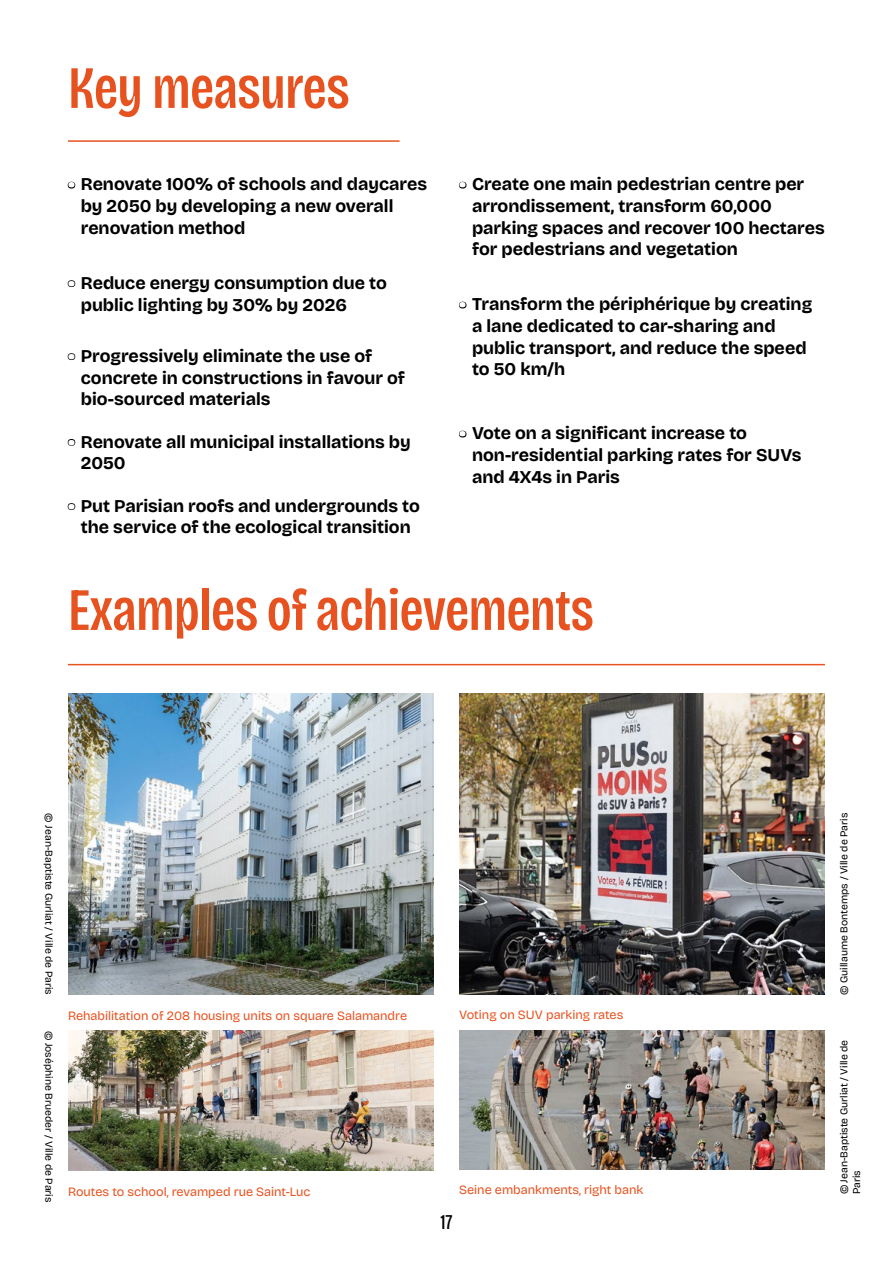
<style>
.page{position:relative;width:893px;height:1263px;background:#fff}
.page>*{position:absolute;margin:0;border:0;box-sizing:border-box;transform-origin:0 0}
.Mesures_Titres{font:500 60px "Bricolage Grotesque 36 pt Condensed";letter-spacing:-.01em;color:#e75320}
.t1{font:21px "Bricolage Grotesque 18 pt Condensed";color:#000}
.t2{font:700 18px/21.6px "Bricolage Grotesque 18 pt";color:#000}
.Photos_légendes{font:12.75px "Bricolage Grotesque 18 pt";color:#e75320}
.Photos_credits{font:10.5px/12.6px "Bricolage Grotesque 18 pt";color:#000}
.s1{font-weight:800;font-size:19.5px}
</style>
<div class="page">
<img style="left:459px;top:1031px;width:366px;height:139px">
<img style="left:68px;top:1031px;width:366px;height:140px">
<img style="left:68px;top:694px;width:366px;height:301px">
<img style="left:459px;top:694px;width:366px;height:301px">
<hr style="left:68px;top:140px;width:332px;height:2px;background:#e75320">
<hr style="left:68px;top:664px;width:757px;height:1px;background:#e75320">
<p class="Mesures_Titres" style="left:68px;top:44px;width:283px">Key measures</p>
<p class="t2" style="left:81px;top:173px;width:348px;text-indent:-13px"><span class="s1">•</span> Renovate 100% of schools and daycares by 2050 by developing a new overall renovation method</p>
<p class="t2" style="left:81px;top:271px;width:308px;text-indent:-13px"><span class="s1">•</span> Reduce energy consumption due to public lighting by 30% by 2026</p>
<p class="t2" style="left:81px;top:344px;width:326px;text-indent:-13px"><span class="s1">•</span> Progressively eliminate the use of concrete in constructions in favour of bio-sourced materials</p>
<p class="t2" style="left:81px;top:430px;width:331px;text-indent:-13px"><span class="s1">•</span> Renovate all municipal installations by<br>2050</p>
<p class="t2" style="left:68px;top:494px;width:353px;text-align:center"><span class="s1">•</span> Put Parisian roofs and undergrounds to the service of the ecological transition</p>
<p class="t2" style="left:472px;top:173px;width:354px;text-indent:-13px"><span class="s1">•</span> Create one main pedestrian centre per arrondissement, transform 60,000 parking spaces and recover 100 hectares for pedestrians and vegetation</p>
<p class="t2" style="left:472px;top:293px;width:342px;text-indent:-13px"><span class="s1">•</span> Transform the périphérique by creating a lane dedicated to car-sharing and public transport, and reduce the speed to 50 km/h</p>
<p class="t2" style="left:472px;top:422px;width:331px;text-indent:-13px"><span class="s1">•</span> Vote on a significant increase to non-residential parking rates for SUVs and 4X4s in Paris</p>
<p class="Mesures_Titres" style="left:68px;top:566px;width:527px">Examples of achievements</p>
<p class="Photos_credits" style="left:56px;top:813px;width:183px;rotate:90deg">© Jean-Baptiste Gurliat / Ville de Paris</p>
<p class="Photos_credits" style="left:56px;top:1031px;width:173px;rotate:90deg">© Joséphine Brueder / Ville de Paris</p>
<p class="Photos_légendes" style="left:68px;top:1006px;width:341px">Rehabilitation of 208 housing units on square Salamandre</p>
<p class="Photos_légendes" style="left:459px;top:1005px;width:166px">Voting on SUV parking rates</p>
<p class="Photos_légendes" style="left:68px;top:1181px;width:244px">Routes to school, revamped rue Saint-Luc</p>
<p class="Photos_légendes" style="left:459px;top:1180px;width:186px">Seine embankments, right bank</p>
<p class="t1" style="left:440px;top:1207px;width:14px">17</p>
<p class="Photos_credits" style="left:837px;top:995px;width:183px;rotate:-90deg">© Guillaume Bontemps / Ville de Paris</p>
<p class="Photos_credits" style="left:837px;top:1194px;width:156px;rotate:-90deg">© Jean-Baptiste Gurliat / Ville de<br>Paris</p>
</div>
